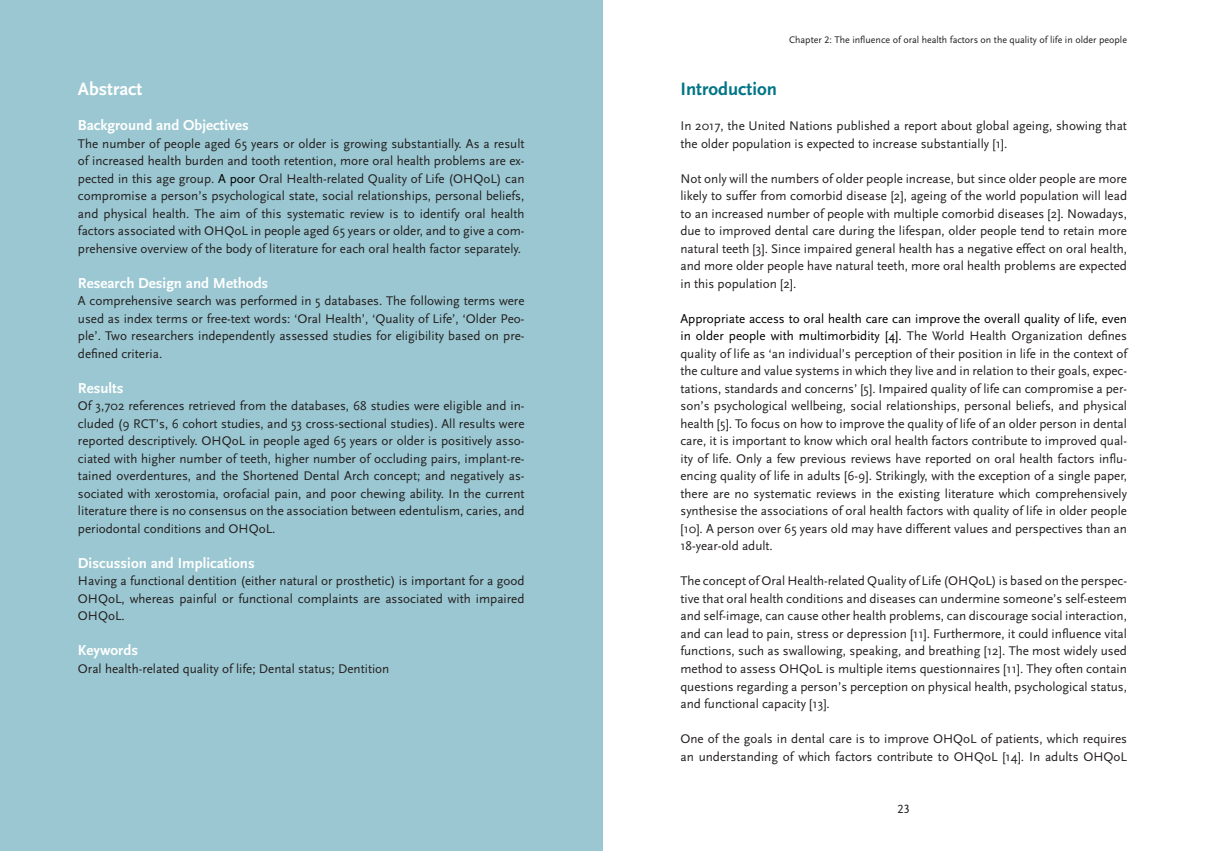
<style>
.page{position:relative;width:1205px;height:851px;background:#fff}
.page>*{position:absolute;margin:0;border:0;box-sizing:border-box;transform-origin:0 0}
.paragraaf{font:700 18.75px "Scala Sans";color:#007586}
.basis{font:700 18.75px "Scala Sans";color:#fff}
.basis-2{font:700 15px "Scala Sans";color:#fff}
.basis-3{font:13.12px/17.5px "Scala Sans";color:#231f20;text-align:justify}
.t1{font:12.5px "Scala Sans LF";color:#231f20}
.t2{font:10px "Scala Sans LF";color:#231f20}
.s1{color:#000}
</style>
<div class="page">
<div style="left:0;top:0;width:602px;height:850px;background:#9ac7d1"></div>
<p class="basis" style="left:78px;top:79px;width:66px">Abstract</p>
<p class="basis-2" style="left:78px;top:117px;width:172px">Background and Objectives</p>
<p class="basis-3" style="left:78px;top:135px;width:448px">The number of people aged 65 years or older is growing substantially. As a result of increased health burden and tooth retention, more oral health problems are ex&shy;pected in this age group. <span class="s1">A poor</span> Oral Health-related Quality of Life (OHQoL) can compromise a person’s psychological state, social relationships, personal beliefs, and physical health. The aim of this systematic review is to identify oral health factors associated with OHQoL in people aged 65 years or older, and to give a com&shy;prehensive overview of the body of literature for each oral health factor separately.</p>
<p class="basis-2" style="left:78px;top:275px;width:192px">Research Design and Methods</p>
<p class="basis-3" style="left:78px;top:292px;width:448px">A comprehensive search was performed in 5 databases. The following terms were used as index terms or free-text words: ‘Oral Health’, ‘Quality of Life’, ‘Older Peo&shy;ple’. Two researchers independently assessed studies for eligibility based on pre&shy;defined criteria.</p>
<p class="basis-2" style="left:78px;top:380px;width:47px">Results</p>
<p class="basis-3" style="left:78px;top:397px;width:448px">Of 3,702 references retrieved from the databases, 68 studies were eligible and in&shy;cluded (9 RCT’s, 6 cohort studies, and 53 cross-sectional studies). All results were reported descriptively. OHQoL in people aged 65 years or older is positively asso&shy;ciated with higher number of teeth, higher number of occluding pairs, implant-re&shy;tained overdentures, and the Shortened Dental Arch concept; and negatively as&shy;sociated with xerostomia, orofacial pain, and poor chewing ability. In the current literature there is no consensus on the association between edentulism, caries, and periodontal conditions and OHQoL.</p>
<p class="basis-2" style="left:78px;top:555px;width:178px">Discussion and Implications</p>
<p class="basis-3" style="left:78px;top:572px;width:448px">Having a functional dentition (either natural or prosthetic) is important for a good OHQoL, whereas painful or functional complaints are associated with impaired OHQoL.</p>
<p class="basis-2" style="left:78px;top:642px;width:62px">Keywords</p>
<p class="basis-3" style="left:78px;top:660px;width:313px">Oral health-related quality of life; Dental status; Dentition</p>
<p class="t2" style="left:789px;top:34px;width:339px">Chapter 2: The influence of oral health factors on the quality of life in older people</p>
<p class="paragraaf" style="left:680px;top:79px;width:98px">Introduction</p>
<p class="basis-3" style="left:680px;top:117px;width:448px">In 2017, the United Nations published a report about global ageing, showing that the older population is expected to increase substantially [1].</p>
<p class="basis-3" style="left:680px;top:170px;width:448px">Not only will the numbers of older people increase, but since older people are more likely to suffer from comorbid disease [2], ageing of the world population will lead to an increased number of people with multiple comorbid diseases [2]. Nowadays, due to improved dental care during the lifespan, older people tend to retain more natural teeth [3]. Since impaired general health has a negative effect on oral health, and more older people have natural teeth, more oral health problems are expected in this population [2].</p>
<p class="basis-3" style="left:680px;top:310px;width:448px"><span class="s1">Appropriate access to oral health care can improve the overall quality of life, even in older people with multimorbidity [4].</span> The World Health Organization defines quality of life as ‘an individual’s perception of their position in life in the context of the culture and value systems in which they live and in relation to their goals, expec&shy;tations, standards and concerns’ [5]. Impaired quality of life can compromise a per&shy;son’s psychological wellbeing, social relationships, personal beliefs, and physical health [5]. To focus on how to improve the quality of life of an older person in dental care, it is important to know which oral health factors contribute to improved qual&shy;ity of life. Only a few previous reviews have reported on oral health factors influ&shy;encing quality of life in adults [6-9]. Strikingly, with the exception of a single paper, there are no systematic reviews in the existing literature which comprehensively synthesise the associations of oral health factors with quality of life in older people [10]. A person over 65 years old may have different values and perspectives than an 18-year-old adult.</p>
<p class="basis-3" style="left:680px;top:572px;width:448px">The concept of Oral Health-related Quality of Life (OHQoL) is based on the perspec&shy;tive that oral health conditions and diseases can undermine someone’s self-esteem and self-image, can cause other health problems, can discourage social interaction, and can lead to pain, stress or depression [11]. Furthermore, it could influence vital functions, such as swallowing, speaking, and breathing [12]. The most widely used method to assess OHQoL is multiple items questionnaires [11]. They often contain questions regarding a person’s perception on physical health, psychological status, and functional capacity [13].</p>
<p class="basis-3" style="left:680px;top:730px;width:448px">One of the goals in dental care is to improve OHQoL of patients, which requires an understanding of which factors contribute to OHQoL [14]. In adults OHQoL</p>
<p class="t1" style="left:897px;top:802px;width:14px">23</p>
</div>
